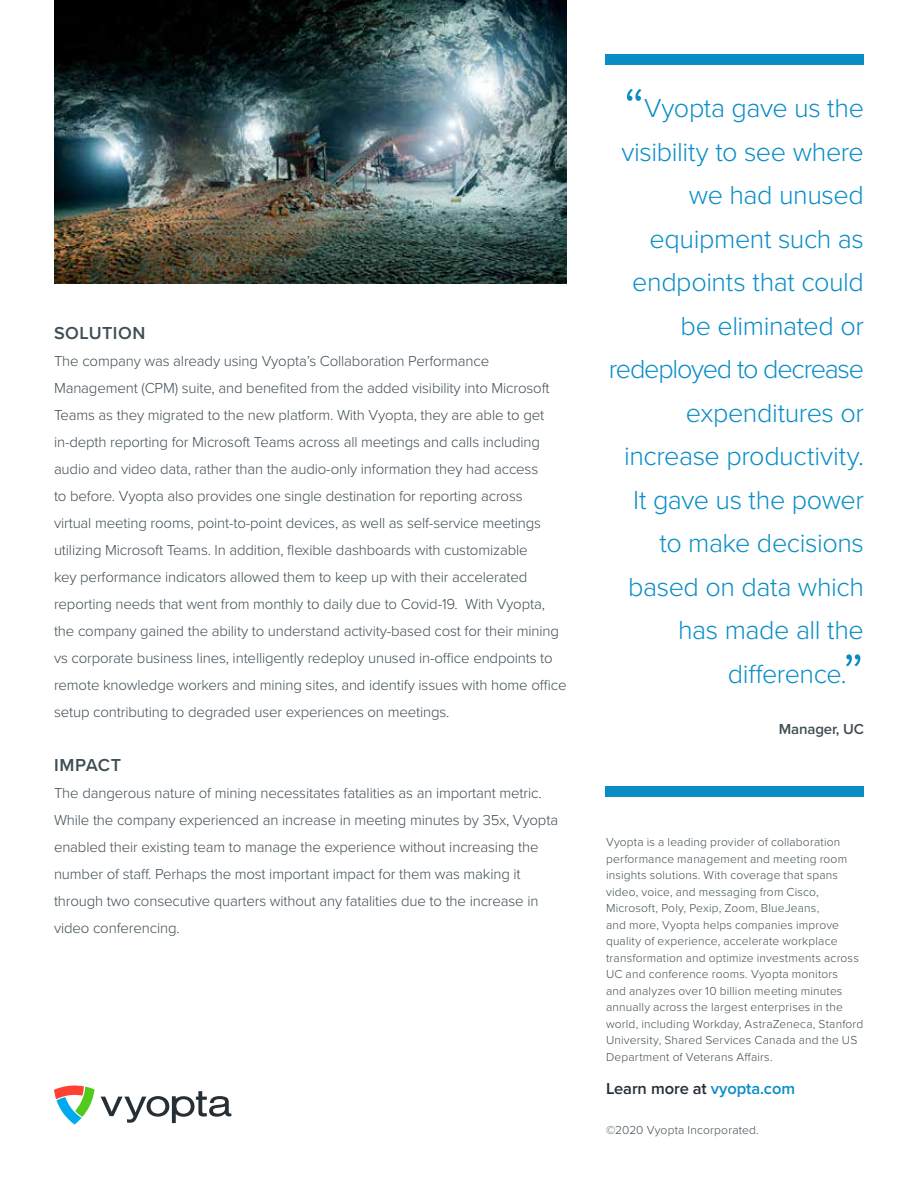
<style>
.page{position:relative;width:918px;height:1188px;background:#fff}
.page>*{position:absolute;margin:0;border:0;box-sizing:border-box;transform-origin:0 0}
.t1{font:300 60px "Proxima Nova";color:#0a8dc6}
.t2{font:300 27px "Proxima Nova";letter-spacing:-.015em;color:#0a8dc6}
.t3{font:300 27px "Proxima Nova";letter-spacing:-.045em;color:#0a8dc6}
.t4{font:600 18px "Proxima Nova";letter-spacing:.03em;color:#404e55}
.t5{font:600 16.5px "Proxima Nova";letter-spacing:-.005em;color:#252e35}
.t6{font:300 15px/27px "Proxima Nova";letter-spacing:-.01em;color:#404e55}
.t7{font:600 15px "Proxima Nova";letter-spacing:-.01em;color:#404e55}
.t8{font:300 12px/16.5px "Proxima Nova";letter-spacing:.015em;color:#404e55}
.s1{color:#0a8dc6}
</style>
<div class="page">
<div style="left:606px;top:786px;width:258px;height:10px;background:#0a8dc6"></div>
<div style="left:606px;top:54px;width:258px;height:11px;background:#0a8dc6"></div>
<svg style="left:54px;top:1086px;width:41px;height:39px"></svg>
<svg style="left:101px;top:1091px;width:130px;height:32px"></svg>
<img style="left:54px;top:0;width:512px;height:284px">
<p class="t4" style="left:54px;top:320px;width:93px">SOLUTION</p>
<p class="t6" style="left:54px;top:347px;width:514px">The company was already using Vyopta’s Collaboration Performance Management (CPM) suite, and benefited from the added visibility into Microsoft Teams as they migrated to the new platform. With Vyopta, they are able to get in-depth reporting for Microsoft Teams across all meetings and calls including audio and video data, rather than the audio-only information they had access<br>to before. Vyopta also provides one single destination for reporting across<br>virtual meeting rooms, point-to-point devices, as well as self-service meetings utilizing Microsoft Teams. In addition, flexible dashboards with customizable<br>key performance indicators allowed them to keep up with their accelerated reporting needs that went from monthly to daily due to Covid-19. With Vyopta, the company gained the ability to understand activity-based cost for their mining vs corporate business lines, intelligently redeploy unused in-office endpoints to remote knowledge workers and mining sites, and identify issues with home office setup contributing to degraded user experiences on meetings.</p>
<p class="t4" style="left:54px;top:752px;width:69px">IMPACT</p>
<p class="t6" style="left:54px;top:779px;width:506px">The dangerous nature of mining necessitates fatalities as an important metric.<br>While the company experienced an increase in meeting minutes by 35x, Vyopta enabled their existing team to manage the experience without increasing the number of staff. Perhaps the most important impact for them was making it through two consecutive quarters without any fatalities due to the increase in video conferencing.</p>
<h1 class="t1" style="left:623px;top:65px;width:23px">“</h1>
<h2 class="t2" style="left:644px;top:88px;width:221px">Vyopta gave us the</h2>
<h2 class="t2" style="left:621px;top:132px;width:244px">visibility to see where</h2>
<h2 class="t2" style="left:689px;top:175px;width:176px">we had unused</h2>
<h2 class="t2" style="left:650px;top:219px;width:216px">equipment such as</h2>
<h2 class="t2" style="left:632px;top:262px;width:233px">endpoints that could</h2>
<h2 class="t2" style="left:681px;top:306px;width:185px">be eliminated or</h2>
<h2 class="t3" style="left:609px;top:349px;width:257px">redeployed to decrease</h2>
<h2 class="t2" style="left:686px;top:393px;width:180px">expenditures or</h2>
<h2 class="t2" style="left:624px;top:436px;width:241px">increase productivity.</h2>
<h2 class="t2" style="left:633px;top:480px;width:232px">It gave us the power</h2>
<h2 class="t2" style="left:660px;top:523px;width:206px">to make decisions</h2>
<h2 class="t2" style="left:628px;top:567px;width:237px">based on data which</h2>
<h2 class="t2" style="left:678px;top:610px;width:187px">has made all the</h2>
<h2 class="t2" style="left:728px;top:654px;width:121px">difference.</h2>
<h1 class="t1" style="left:842px;top:630px;width:23px">”</h1>
<p class="t7" style="left:779px;top:718px;width:87px">Manager, UC</p>
<p class="t8" style="left:606px;top:833px;width:259px">Vyopta is a leading provider of collaboration performance management and meeting room insights solutions. With coverage that spans video, voice, and messaging from Cisco, Microsoft, Poly, Pexip, Zoom, BlueJeans,<br>and more, Vyopta helps companies improve quality of experience, accelerate workplace transformation and optimize investments across UC and conference rooms. Vyopta monitors<br>and analyzes over 10 billion meeting minutes annually across the largest enterprises in the world, including Workday, AstraZeneca, Stanford University, Shared Services Canada and the US Department of Veterans Affairs.</p>
<p class="t5" style="left:606px;top:1076px;width:191px">Learn more at <span class="s1">vyopta.com</span></p>
<p class="t8" style="left:606px;top:1121px;width:154px">©2020 Vyopta Incorporated.</p>
</div>
